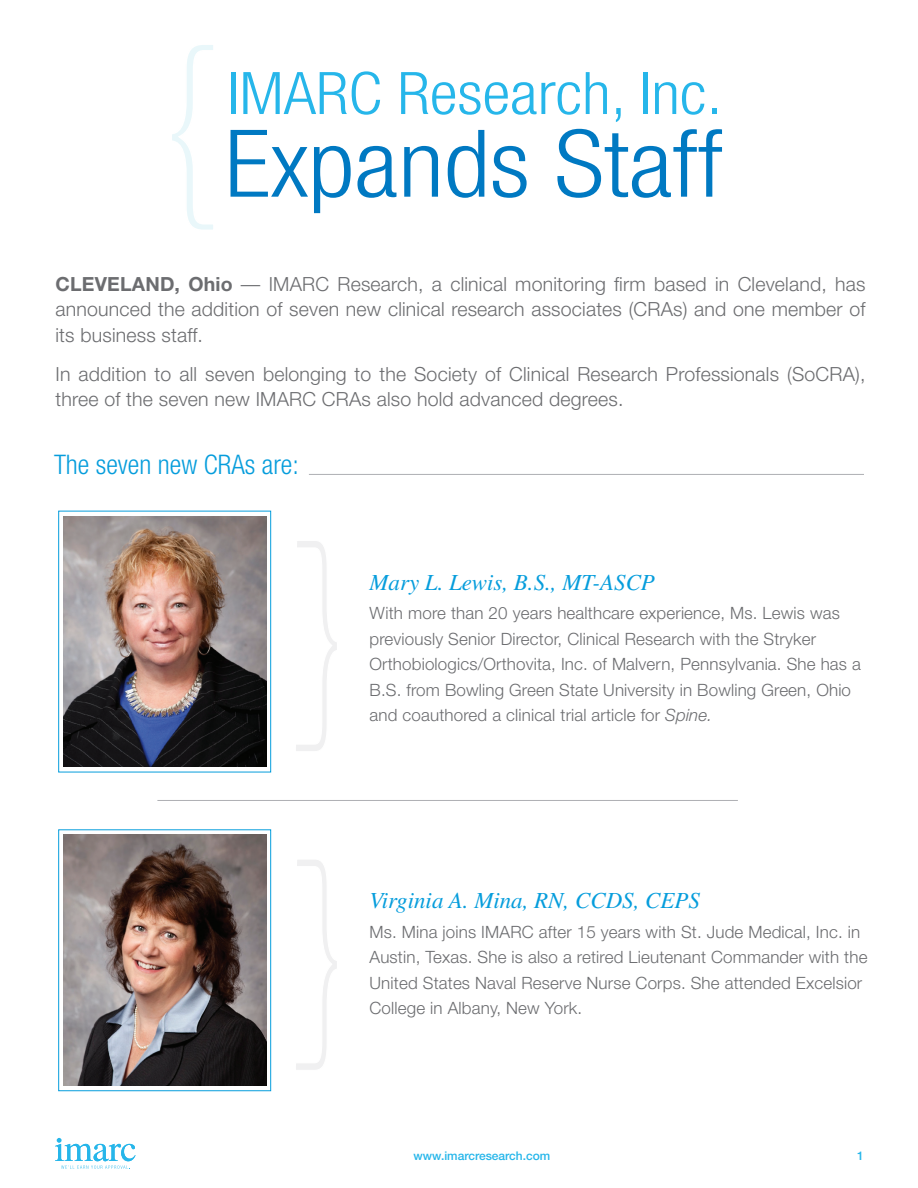
<style>
.page{position:relative;width:918px;height:1188px;background:#fff}
.page>*{position:absolute;margin:0;border:0;box-sizing:border-box;transform-origin:0 0}
.t1{font:300 condensed 93.45px "Helvetica Neue";color:#0079c2;scale:1.1 1}
.t2{font:300 condensed 58.65px "Helvetica Neue";color:#26b6ea;scale:1.1 1}
.t3{font:300 condensed 27px "Helvetica Neue";color:#069ddc}
.t4{font:italic 22.95px "Times";color:#069ddc}
.t5{font:300 19.5px/25.5px "Helvetica Neue";letter-spacing:.01em;color:#6c6d70;text-align:justify}
.t6{font:300 16.95px/25.5px "Helvetica Neue";letter-spacing:.01em;color:#6c6d70}
.t7{font:500 12px "Helvetica Neue";color:#26b6ea}
.s1{font-weight:700}
.s2{font-style:italic}
</style>
<div class="page">
<svg style="left:55px;top:1138px;width:81px;height:31px"></svg>
<svg style="left:296px;top:541px;width:41px;height:210px"></svg>
<svg style="left:296px;top:860px;width:41px;height:210px"></svg>
<div style="left:58px;top:829px;width:213px;height:262px;border:1px solid #069ddc"></div>
<img style="left:63px;top:516px;width:203px;height:251px">
<div style="left:58px;top:511px;width:213px;height:261px;border:1px solid #069ddc"></div>
<img style="left:63px;top:835px;width:203px;height:251px">
<hr style="left:157px;top:800px;width:581px;height:1px;background:#aeafb3">
<hr style="left:309px;top:474px;width:555px;height:1px;background:#aeafb3">
<svg style="left:172px;top:45px;width:41px;height:185px"></svg>
<h2 class="t2" style="left:227px;top:60px;width:451px">IMARC Research, Inc.</h2>
<h1 class="t1" style="left:225px;top:110px;width:454px">Expands Staff</h1>
<p class="t5" style="left:56px;top:270px;width:812px"><span class="s1">CLEVELAND, Ohio</span> — IMARC Research, a clinical monitoring firm based in Cleveland, has announced the addition of seven new clinical research associates (CRAs) and one member of its business staff.</p>
<p class="t5" style="left:56px;top:360px;width:811px">In addition to all seven belonging to the Society of Clinical Research Professionals (SoCRA), three of the seven new IMARC CRAs also hold advanced degrees.</p>
<h3 class="t3" style="left:54px;top:449px;width:246px">The seven new CRAs are:</h3>
<h3 class="t4" style="left:370px;top:569px;width:287px">Mary L. Lewis, B.S., MT-ASCP</h3>
<p class="t6" style="left:370px;top:600px;width:493px">With more than 20 years healthcare experience, Ms. Lewis was previously Senior Director, Clinical Research with the Stryker Orthobiologics/Orthovita, Inc. of Malvern, Pennsylvania. She has a B.S. from Bowling Green State University in Bowling Green, Ohio and coauthored a clinical trial article for <span class="s2">Spine.</span></p>
<h3 class="t4" style="left:370px;top:888px;width:332px">Virginia A. Mina, RN, CCDS, CEPS</h3>
<p class="t6" style="left:370px;top:919px;width:499px">Ms. Mina joins IMARC after 15 years with St. Jude Medical, Inc. in Austin, Texas. She is also a retired Lieutenant Commander with the United States Naval Reserve Nurse Corps. She attended Excelsior College in Albany, New York.</p>
<p class="t7" style="left:414px;top:1149px;width:138px">www.imarcresearch.com</p>
<p class="t7" style="left:857px;top:1149px;width:8px">1</p>
</div>
